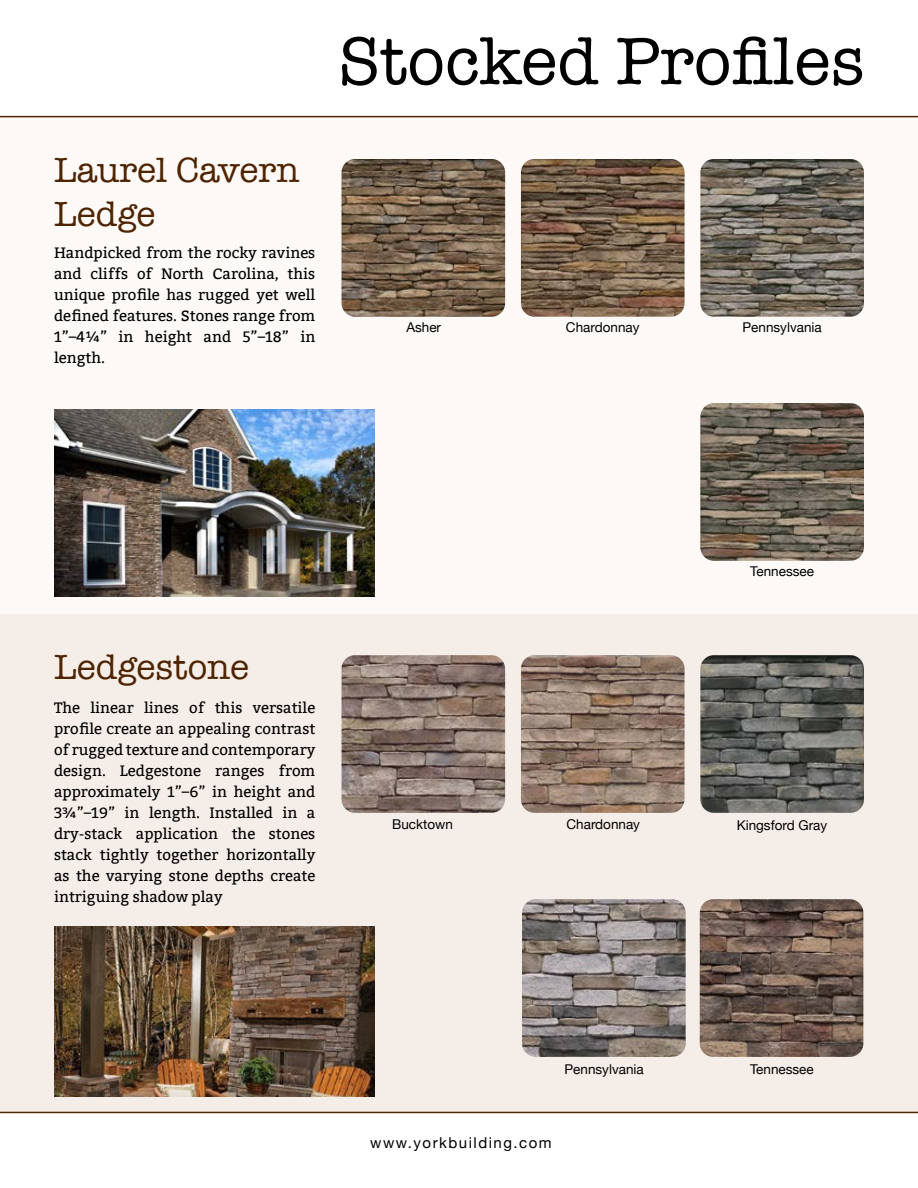
<style>
.page{position:relative;width:918px;height:1188px;background:#fff}
.page>*{position:absolute;margin:0;border:0;box-sizing:border-box;transform-origin:0 0}
.t1{font:69px "American Typewriter";color:#000}
.t2{font:36px/43.2px "American Typewriter";color:#4f2400}
.t3{font:15px/21px "Bitter";color:#000;text-align:justify}
.t4{font:15px "Helvetica Neue";letter-spacing:.1em;color:#000}
.t5{font:13.5px "Helvetica Neue";color:#000}
</style>
<div class="page">
<div style="left:0;top:614px;width:918px;height:498px;background:#f5eee8"></div>
<div style="left:0;top:118px;width:918px;height:496px;background:#fcf9f7"></div>
<img style="left:342px;top:655px;width:163px;height:158px">
<img style="left:700px;top:899px;width:163px;height:158px">
<img style="left:521px;top:655px;width:164px;height:158px">
<img style="left:700px;top:403px;width:164px;height:158px">
<img style="left:342px;top:159px;width:163px;height:158px">
<img style="left:521px;top:159px;width:164px;height:158px">
<img style="left:700px;top:159px;width:164px;height:158px">
<img style="left:700px;top:655px;width:164px;height:158px">
<hr style="left:0;top:116px;width:918px;height:1px;background:#4f2400">
<hr style="left:0;top:1112px;width:918px;height:1px;background:#4f2400">
<img style="left:522px;top:899px;width:164px;height:158px">
<img style="left:54px;top:409px;width:321px;height:187px">
<img style="left:54px;top:927px;width:321px;height:169px">
<h1 class="t1" style="left:338px;top:8px;width:528px">Stocked Profiles</h1>
<h2 class="t2" style="left:54px;top:148px;width:247px">Laurel Cavern<br>Ledge</h2>
<p class="t3" style="left:54px;top:243px;width:263px">Handpicked from the rocky ravines and cliffs of North Carolina, this unique profile has rugged yet well defined features. Stones range from 1”–4¼” in height and 5”–18” in length.</p>
<p class="t5" style="left:406px;top:318px;width:36px">Asher</p>
<p class="t5" style="left:566px;top:318px;width:75px">Chardonnay</p>
<p class="t5" style="left:743px;top:318px;width:81px">Pennsylvania</p>
<h2 class="t2" style="left:54px;top:644px;width:197px">Ledgestone</h2>
<p class="t3" style="left:54px;top:698px;width:263px">The linear lines of this versatile profile create an appealing contrast of rugged texture and contemporary design. Ledgestone ranges from approximately 1”–6” in height and 3¾”–19” in length. Installed in a dry-stack application the stones stack tightly together horizontally as the varying stone depths create intriguing shadow play</p>
<p class="t5" style="left:750px;top:562px;width:65px">Tennessee</p>
<p class="t5" style="left:392px;top:815px;width:62px">Bucktown</p>
<p class="t5" style="left:567px;top:815px;width:75px">Chardonnay</p>
<p class="t5" style="left:737px;top:815px;width:92px">Kingsford Gray</p>
<p class="t5" style="left:565px;top:1059px;width:81px">Pennsylvania</p>
<p class="t4" style="left:370px;top:1131px;width:183px">www.yorkbuilding.com</p>
<p class="t5" style="left:750px;top:1059px;width:65px">Tennessee</p>
</div>
